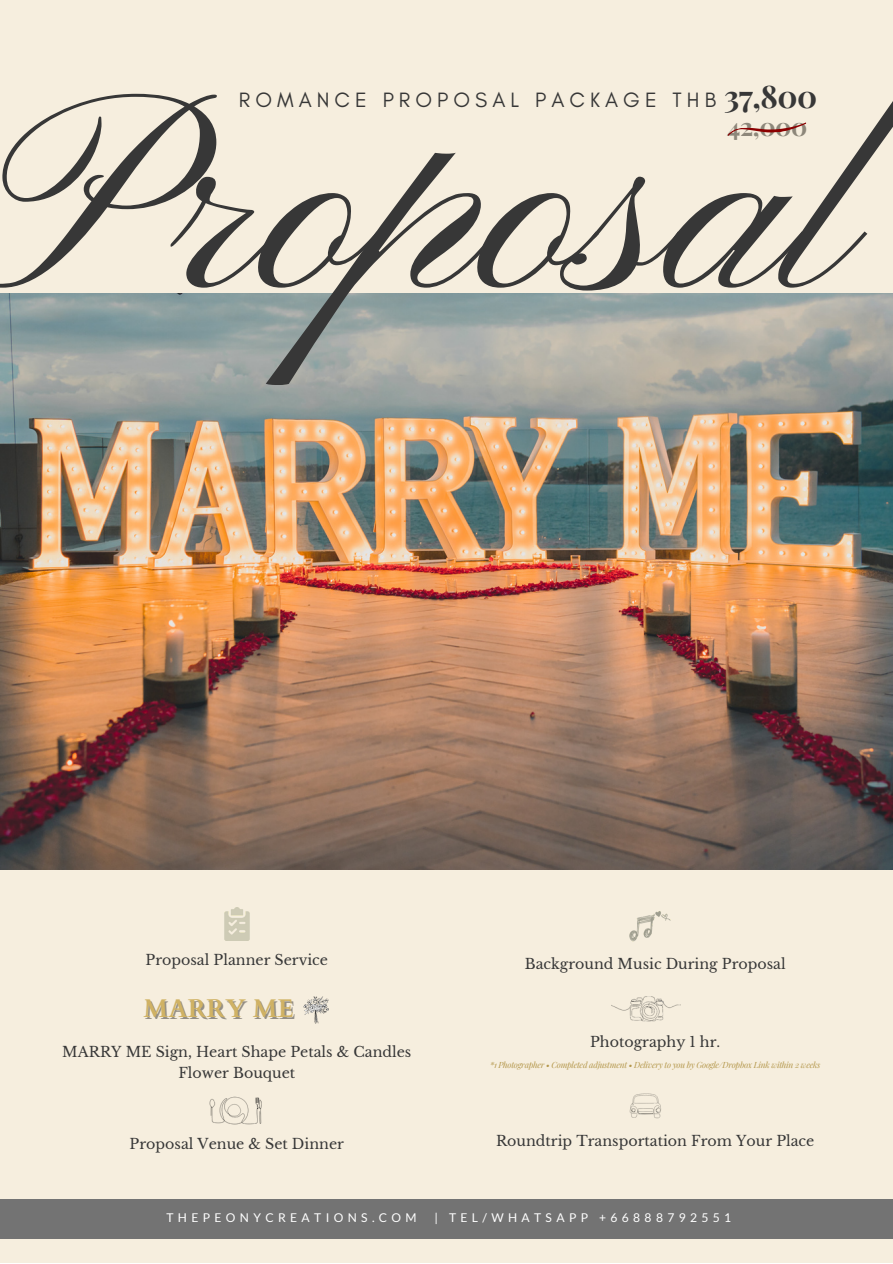
<style>
.page{position:relative;width:893px;height:1264px;background:#fff}
.page>*{position:absolute;margin:0;border:0;box-sizing:border-box;transform-origin:0 0}
.t1{font:281.85px "Pinyon Script";color:#373737}
.t2{font:700 25.65px "Cardo";color:#d0b264}
.t3{font:700 25.2px "Playfair Display";color:#8d877a}
.t4{font:21.15px "Glacial Indifference";letter-spacing:.24em;color:#373737}
.t5{font:14.25px/20.2px "Libre Baskerville";color:#373737;text-align:center}
.t6{font:12.15px "Lato";letter-spacing:.36em;color:#fff}
.t7{font:italic 8.4px "Playfair Display";letter-spacing:-.03em;color:#b4974b}
.s1{font-family:"Playfair Display";font-weight:700;font-size:31.2px}
</style>
<div class="page">
<div style="left:0;top:0;width:892px;height:1262px;background:#f6eede"></div>
<img style="left:0;top:293px;width:892px;height:576px">
<svg style="left:727px;top:122px;width:80px;height:14px"></svg>
<div style="left:0;top:1199px;width:892px;height:39px;background:#737373"></div>
<img style="left:224px;top:907px;width:26px;height:33px">
<img style="left:303px;top:996px;width:26px;height:28px">
<img style="left:629px;top:911px;width:41px;height:31px">
<img style="left:209px;top:1096px;width:53px;height:28px">
<img style="left:629px;top:1093px;width:32px;height:26px">
<img style="left:611px;top:996px;width:69px;height:26px">
<h1 class="t1" style="left:5px;top:44px;width:860px">Proposal</h1>
<h3 class="t4" style="left:239px;top:87px;width:580px">ROMANCE PROPOSAL PACKAGE THB <span class="s1">37,800</span></h3>
<h3 class="t3" style="left:727px;top:109px;width:82px">42,000</h3>
<p class="t5" style="left:146px;top:949px;width:184px">Proposal Planner Service</p>
<h2 class="t2" style="left:144px;top:991px;width:152px">MARRY ME</h2>
<p class="t5" style="left:62px;top:1042px;width:350px">MARRY ME Sign, Heart Shape Petals &amp; Candles<br>Flower Bouquet</p>
<p class="t5" style="left:130px;top:1133px;width:216px">Proposal Venue &amp; Set Dinner</p>
<p class="t5" style="left:524px;top:953px;width:262px">Background Music During Proposal</p>
<p class="t5" style="left:590px;top:1032px;width:132px">Photography 1 hr.</p>
<p class="t7" style="left:490px;top:1059px;width:332px">*1 Photographer • Completed adjustment • Delivery to you by Google/Dropbox Link within 2 weeks</p>
<p class="t5" style="left:496px;top:1131px;width:320px">Roundtrip Transportation From Your Place</p>
<p class="t6" style="left:166px;top:1210px;width:252px">THEPEONYCREATIONS.COM</p>
<p class="t6" style="left:434px;top:1210px;width:298px">| TEL/WHATSAPP +66888792551</p>
</div>
